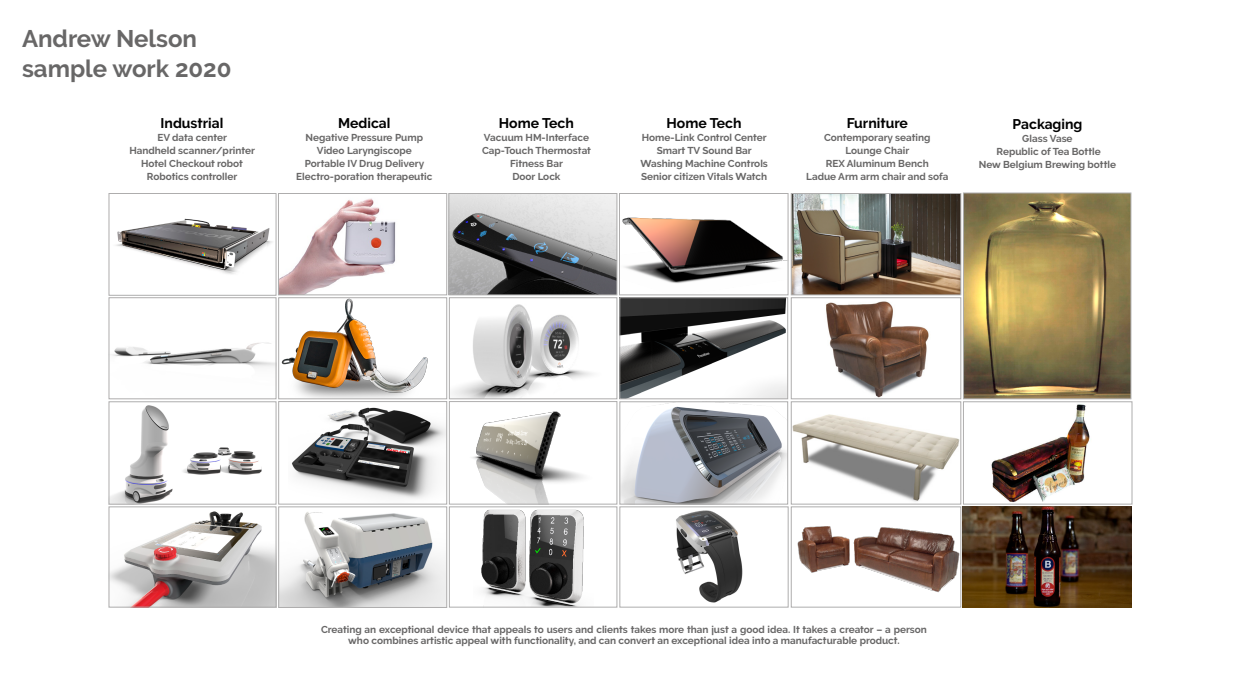
<style>
.page{position:relative;width:1240px;height:698px;background:#fff}
.page>*{position:absolute;margin:0;border:0;box-sizing:border-box;transform-origin:0 0}
.t1{font:700 24px/30.4px "Raleway";color:#686767}
.t2{font:700 14px "Raleway";color:#000}
.t3{font:700 10px/13px "Raleway";color:#686767;text-align:center}
</style>
<div class="page">
<img style="left:622px;top:217px;width:165px;height:66px">
<div style="left:619px;top:193px;width:170px;height:102px;border:1px solid #aeadad"></div>
<img style="left:472px;top:411px;width:111px;height:92px">
<div style="left:449px;top:401px;width:168px;height:104px;border:1px solid #aeadad"></div>
<img style="left:452px;top:304px;width:140px;height:93px">
<div style="left:449px;top:297px;width:168px;height:102px;border:1px solid #aeadad"></div>
<img style="left:450px;top:195px;width:165px;height:98px">
<div style="left:448px;top:193px;width:169px;height:102px;border:1px solid #aeadad"></div>
<img style="left:481px;top:509px;width:103px;height:97px">
<div style="left:449px;top:506px;width:168px;height:102px;border:1px solid #aeadad"></div>
<img style="left:797px;top:526px;width:162px;height:67px">
<div style="left:791px;top:506px;width:170px;height:102px;border:1px solid #aeadad"></div>
<img style="left:963px;top:506px;width:169px;height:102px">
<img style="left:110px;top:405px;width:63px;height:98px">
<div style="left:108px;top:401px;width:169px;height:104px;border:1px solid #aeadad"></div>
<img style="left:111px;top:342px;width:164px;height:26px">
<div style="left:108px;top:297px;width:169px;height:102px;border:1px solid #aeadad"></div>
<img style="left:280px;top:512px;width:165px;height:94px">
<div style="left:278px;top:506px;width:169px;height:102px;border:1px solid #aeadad"></div>
<img style="left:793px;top:414px;width:166px;height:88px">
<div style="left:791px;top:401px;width:170px;height:104px;border:1px solid #aeadad"></div>
<img style="left:621px;top:403px;width:165px;height:100px">
<div style="left:619px;top:401px;width:169px;height:104px;border:1px solid #aeadad"></div>
<img style="left:281px;top:299px;width:147px;height:98px">
<div style="left:278px;top:297px;width:169px;height:102px;border:1px solid #aeadad"></div>
<img style="left:291px;top:407px;width:154px;height:92px">
<div style="left:278px;top:401px;width:169px;height:104px;border:1px solid #aeadad"></div>
<img style="left:826px;top:301px;width:103px;height:96px">
<div style="left:791px;top:297px;width:170px;height:102px;border:1px solid #aeadad"></div>
<img style="left:793px;top:195px;width:166px;height:98px">
<div style="left:791px;top:193px;width:170px;height:102px;border:1px solid #aeadad"></div>
<img style="left:991px;top:404px;width:99px;height:98px">
<div style="left:963px;top:401px;width:170px;height:104px;border:1px solid #aeadad"></div>
<img style="left:116px;top:218px;width:156px;height:56px">
<div style="left:108px;top:193px;width:169px;height:103px;border:1px solid #aeadad"></div>
<img style="left:183px;top:447px;width:79px;height:28px">
<img style="left:621px;top:299px;width:165px;height:98px">
<div style="left:619px;top:297px;width:169px;height:102px;border:1px solid #aeadad"></div>
<img style="left:280px;top:198px;width:116px;height:95px">
<div style="left:278px;top:193px;width:169px;height:102px;border:1px solid #aeadad"></div>
<img style="left:965px;top:194px;width:164px;height:203px">
<div style="left:963px;top:192px;width:168px;height:207px;border:1px solid #aeadad"></div>
<img style="left:676px;top:510px;width:67px;height:93px">
<div style="left:619px;top:506px;width:170px;height:102px;border:1px solid #aeadad"></div>
<img style="left:110px;top:511px;width:165px;height:95px">
<div style="left:108px;top:506px;width:169px;height:102px;border:1px solid #aeadad"></div>
<h1 class="t1" style="left:22px;top:23px;width:211px">Andrew Nelson sample work 2020</h1>
<h2 class="t2" style="left:161px;top:115px;width:64px">Industrial</h2>
<p class="t3" style="left:129px;top:131px;width:127px">EV data center<br>Handheld scanner/printer<br>Hotel Checkout robot<br>Robotics controller</p>
<h2 class="t2" style="left:338px;top:115px;width:54px">Medical</h2>
<p class="t3" style="left:296px;top:131px;width:138px">Negative Pressure Pump<br>Video Laryngiscope<br>Portable IV Drug Delivery<br>Electro-poration therapeutic</p>
<h2 class="t2" style="left:499px;top:115px;width:77px">Home Tech</h2>
<p class="t3" style="left:482px;top:131px;width:110px">Vacuum HM-Interface<br>Cap-Touch Thermostat<br>Fitness Bar<br>Door Lock</p>
<h2 class="t2" style="left:667px;top:115px;width:77px">Home Tech</h2>
<p class="t3" style="left:640px;top:131px;width:129px">Home-Link Control Center<br>Smart TV Sound Bar<br>Washing Machine Controls<br>Senior citizen Vitals Watch</p>
<h2 class="t2" style="left:847px;top:115px;width:63px">Furniture</h2>
<p class="t3" style="left:806px;top:131px;width:144px">Contemporary seating<br>Lounge Chair<br>REX Aluminum Bench<br>Ladue Arm arm chair and sofa</p>
<h2 class="t2" style="left:1013px;top:116px;width:71px">Packaging</h2>
<p class="t3" style="left:979px;top:132px;width:139px">Glass Vase<br>Republic of Tea Bottle<br>New Belgium Brewing bottle</p>
<p class="t3" style="left:321px;top:624px;width:608px;line-height:11px">Creating an exceptional device that appeals to users and clients takes more than just a good idea. It takes a creator – a person who combines artistic appeal with functionality, and can convert an exceptional idea into a manufacturable product.</p>
</div>
